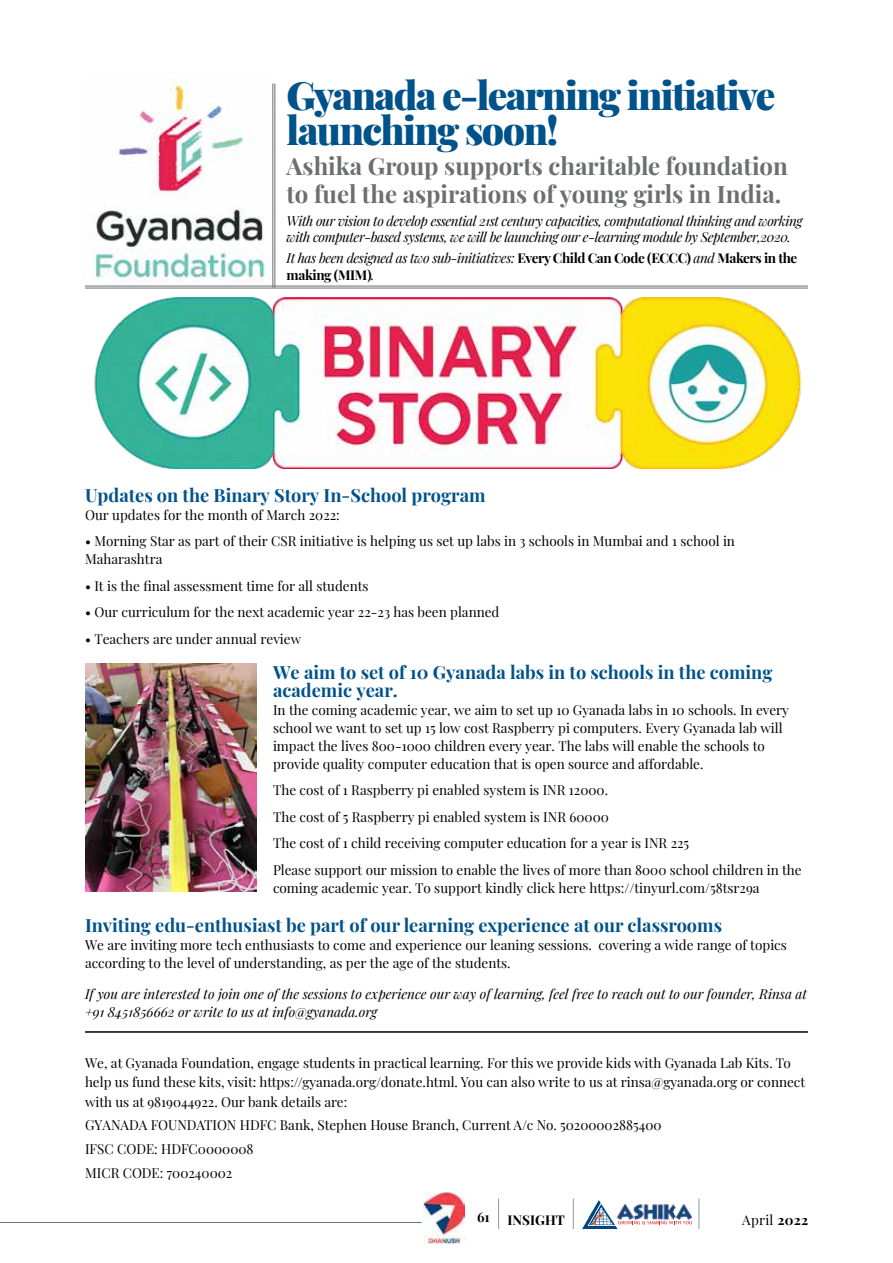
<style>
.page{position:relative;width:893px;height:1263px;background:#fff}
.page>*{position:absolute;margin:0;border:0;box-sizing:border-box;transform-origin:0 0}
.t1{font:900 39px/34.5px "Playfair Display";letter-spacing:-.04em;color:#00528a}
.t2{font:700 24px/28.5px "Playfair Display";color:#6d6e71}
.t3{font:700 18.15px/18px "Playfair Display";color:#00528a}
.t4{font:13.5px/18px "Playfair Display";color:#000}
.t5{font:italic 13.5px/16.5px "Playfair Display";letter-spacing:-.03em;color:#000}
.t6{font:italic 13.5px/18px "Playfair Display";color:#000}
.t7{font:700 13.5px/16.5px "Playfair Display";letter-spacing:-.02em;color:#000}
.t8{font:700 13.5px "Playfair Display";color:#000}
.s1{font-weight:400;font-style:italic}
.s2{font-weight:700}
</style>
<div class="page">
<hr style="left:0;top:1222px;width:421px;height:1px;background:#6d6e71">
<hr style="left:498px;top:1199px;width:1px;height:30px;background:#939598">
<hr style="left:573px;top:1199px;width:1px;height:30px;background:#939598">
<hr style="left:698px;top:1199px;width:1px;height:30px;background:#939598">
<svg style="left:582px;top:1200px;width:110px;height:29px"></svg>
<img style="left:616px;top:1202px;width:76px;height:19px">
<img style="left:589px;top:1225px;width:15px;height:2px">
<img style="left:589px;top:1212px;width:15px;height:13px">
<img style="left:423px;top:1192px;width:41px;height:52px">
<img style="left:93px;top:79px;width:173px;height:205px">
<hr style="left:85px;top:286px;width:723px;height:1px;background:#6d6e71">
<hr style="left:85px;top:288px;width:723px;height:1px;background:#6d6e71">
<hr style="left:274px;top:84px;width:1px;height:204px;background:#6d6e71">
<hr style="left:272px;top:84px;width:1px;height:204px;background:#6d6e71">
<img style="left:94px;top:298px;width:708px;height:170px">
<hr style="left:85px;top:1031px;width:723px;height:2px;background:#000">
<img style="left:85px;top:663px;width:171px;height:228px">
<h1 class="t1" style="left:287px;top:75px;width:490px">Gyanada e-learning initiative launching soon!</h1>
<h2 class="t2" style="left:287px;top:150px;width:503px">Ashika Group supports charitable foundation to fuel the aspirations of young girls in India.</h2>
<p class="t5" style="left:287px;top:211px;width:517px">With our vision to develop essential 21st century capacities, computational thinking and working with computer-based systems, we will be launching our e-learning module by September,2020.</p>
<p class="t7" style="left:287px;top:249px;width:512px"><span class="s1">It has been designed as two sub-initiatives:</span> Every Child Can Code (ECCC) <span class="s1">and</span> Makers in the making (MIM)<span class="s1">.</span></p>
<h3 class="t3" style="left:85px;top:484px;width:402px">Updates on the Binary Story In-School program</h3>
<p class="t4" style="left:85px;top:504px;width:256px">Our updates for the month of March 2022:</p>
<p class="t4" style="left:85px;top:531px;width:651px">• Morning Star as part of their CSR initiative is helping us set up labs in 3 schools in Mumbai and 1 school in<br>Maharashtra</p>
<p class="t4" style="left:85px;top:575px;width:285px">• It is the final assessment time for all students</p>
<p class="t4" style="left:85px;top:602px;width:416px">• Our curriculum for the next academic year 22-23 has been planned</p>
<p class="t4" style="left:85px;top:628px;width:218px">• Teachers are under annual review</p>
<h3 class="t3" style="left:273px;top:661px;width:501px">We aim to set of 10 Gyanada labs in to schools in the coming academic year.</h3>
<p class="t4" style="left:273px;top:699px;width:518px">In the coming academic year, we aim to set up 10 Gyanada labs in 10 schools. In every school we want to set up 15 low cost Raspberry pi computers. Every Gyanada lab will impact the lives 800-1000 children every year. The labs will enable the schools to provide quality computer education that is open source and affordable.</p>
<p class="t4" style="left:273px;top:776px;width:530px;line-height:26.5px">The cost of 1 Raspberry pi enabled system is INR 12000.<br>The cost of 5 Raspberry pi enabled system is INR 60000<br>The cost of 1 child receiving computer education for a year is INR 225<br>Please support our mission to enable the lives of more than 8000 school children in the</p>
<p class="t4" style="left:273px;top:877px;width:488px">coming academic year. To support kindly click here https://tinyurl.com/58tsr29a</p>
<h3 class="t3" style="left:85px;top:915px;width:639px">Inviting edu-enthusiast be part of our learning experience at our classrooms</h3>
<p class="t4" style="left:85px;top:935px;width:703px">We are inviting more tech enthusiasts to come and experience our leaning sessions. covering a wide range of topics according to the level of understanding, as per the age of the students.</p>
<p class="t6" style="left:85px;top:984px;width:724px">If you are interested to join one of the sessions to experience our way of learning, feel free to reach out to our founder, Rinsa at +91 8451856662 or write to us at info@gyanada.org</p>
<p class="t4" style="left:85px;top:1052px;width:722px;line-height:19.5px">We, at Gyanada Foundation, engage students in practical learning. For this we provide kids with Gyanada Lab Kits. To help us fund these kits, visit: https://gyanada.org/donate.html. You can also write to us at rinsa@gyanada.org or connect with us at 9819044922. Our bank details are:</p>
<p class="t4" style="left:85px;top:1112px;width:578px;line-height:23.7px">GYANADA FOUNDATION HDFC Bank, Stephen House Branch, Current A/c No. 50200002885400<br>IFSC CODE: HDFC0000008<br>MICR CODE: 700240002</p>
<p class="t7" style="left:477px;top:1208px;width:14px">61</p>
<p class="t8" style="left:507px;top:1210px;width:59px">INSIGHT</p>
<p class="t4" style="left:742px;top:1210px;width:67px">April <span class="s2">2022</span></p>
</div>
